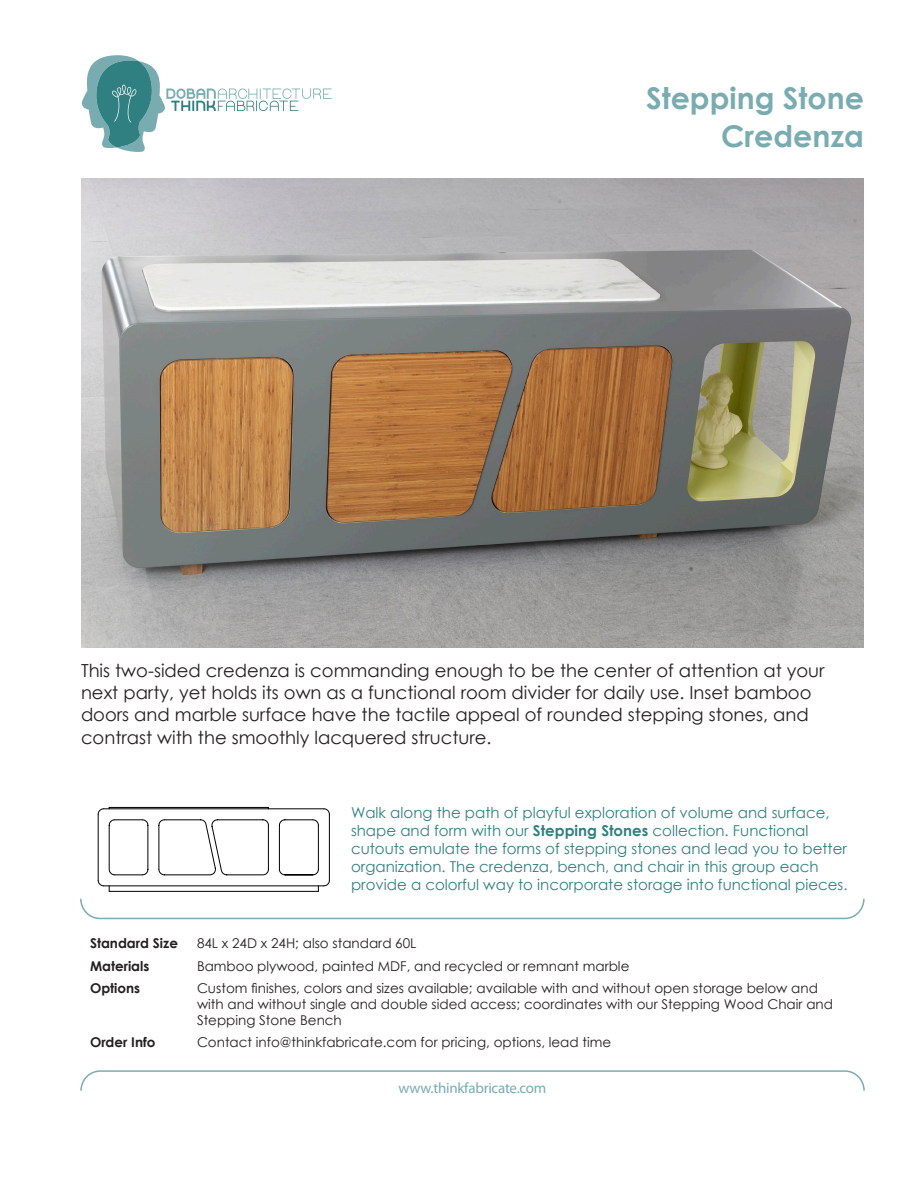
<style>
.page{position:relative;width:918px;height:1188px;background:#fff}
.page>*{position:absolute;margin:0;border:0;box-sizing:border-box;transform-origin:0 0}
.t1{font:700 30px "Century Gothic";color:#79acb1}
._1st_paragraph{font:18px/21.6px "Century Gothic";color:#231f20}
._1st_paragraph-2{font:15px/18px "Century Gothic";color:#308081}
.body{font:15px "Myriad Pro";letter-spacing:-.015em;color:#79acb1}
.t2{font:13.5px/16.2px "Century Gothic";color:#231f20}
.t3{font:700 13.5px "Century Gothic";color:#231f20}
.s1{font-weight:700}
</style>
<div class="page">
<svg style="left:80px;top:1070px;width:785px;height:21px"></svg>
<svg style="left:82px;top:55px;width:250px;height:97px"></svg>
<img style="left:81px;top:178px;width:783px;height:469px">
<svg style="left:80px;top:806px;width:785px;height:114px"></svg>
<div style="left:280px;top:833px;width:29px;height:22px;background:#fff"></div>
<div style="left:332px;top:804px;width:15px;height:100px;background:#fff"></div>
<p class="t1" style="left:646px;top:76px;width:219px">Stepping Stone</p>
<p class="t1" style="left:721px;top:113px;width:144px">Credenza</p>
<p class="_1st_paragraph" style="left:81px;top:660px;width:745px">This two-sided credenza is commanding enough to be the center of attention at your next party, yet holds its own as a functional room divider for daily use. Inset bamboo doors and marble surface have the tactile appeal of rounded stepping stones, and</p>
<p class="_1st_paragraph" style="left:81px;top:726px;width:412px">contrast with the smoothly lacquered structure.</p>
<p class="_1st_paragraph-2" style="left:351px;top:803px;width:498px">Walk along the path of playful exploration of volume and surface, shape and form with our <span class="s1">Stepping Stones</span> collection. Functional cutouts emulate the forms of stepping stones and lead you to better organization. The credenza, bench, and chair in this group each provide a colorful way to incorporate storage into functional pieces.</p>
<p class="t3" style="left:90px;top:933px;width:90px">Standard Size</p>
<p class="t2" style="left:197px;top:935px;width:221px">84L x 24D x 24H; also standard 60L</p>
<p class="t3" style="left:90px;top:955px;width:61px">Materials</p>
<p class="t2" style="left:197px;top:957px;width:434px">Bamboo plywood, painted MDF, and recycled or remnant marble</p>
<p class="t3" style="left:90px;top:978px;width:52px">Options</p>
<p class="t2" style="left:197px;top:980px;width:638px">Custom finishes, colors and sizes available; available with and without open storage below and with and without single and double sided access; coordinates with our Stepping Wood Chair and<br>Stepping Stone Bench</p>
<p class="t3" style="left:90px;top:1032px;width:67px">Order Info</p>
<p class="t2" style="left:197px;top:1034px;width:416px">Contact info@thinkfabricate.com for pricing, options, lead time</p>
<p class="body" style="left:398px;top:1079px;width:150px">www.thinkfabricate.com</p>
</div>
